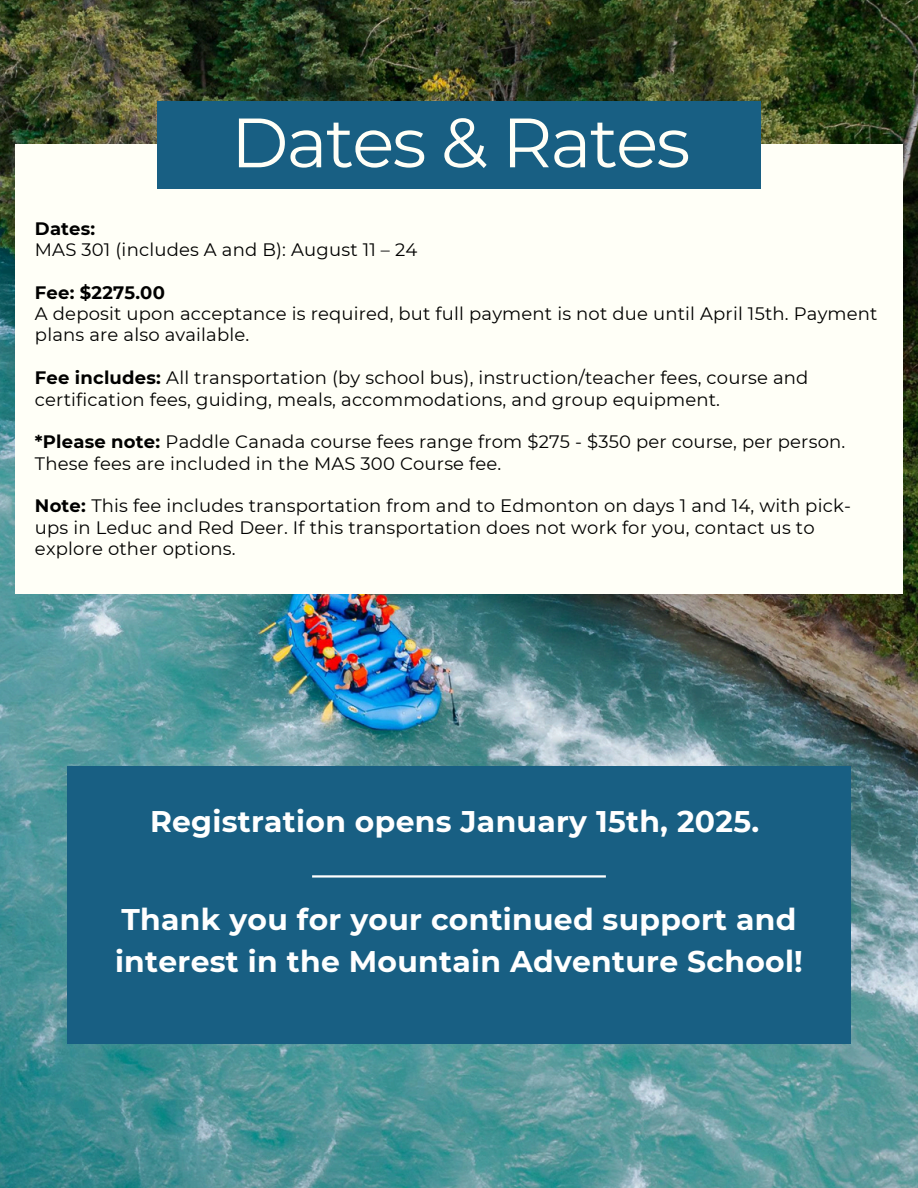
<style>
.page{position:relative;width:918px;height:1188px;background:#fff}
.page>*{position:absolute;margin:0;border:0;box-sizing:border-box;transform-origin:0 0}
.t1{font:69.6px "Montserrat";letter-spacing:-.025em;color:#fffff7}
.t2{font:700 29.85px/41.7px "Montserrat";letter-spacing:.01em;color:#fff}
.t3{font:18px/21.3px "Montserrat";letter-spacing:.01em;color:#000}
.t4{font:700 18px "Montserrat";letter-spacing:.01em;color:#000}
.s1{font-weight:700}
</style>
<div class="page">
<img style="left:0;top:0;width:918px;height:1188px">
<div style="left:15px;top:145px;width:888px;height:449px;background:#fffff7"></div>
<div style="left:157px;top:101px;width:604px;height:87px;background:#185f83"></div>
<div style="left:67px;top:766px;width:784px;height:278px;background:#185f83"></div>
<hr style="left:312px;top:875px;width:294px;height:3px;background:#fff">
<p class="t1" style="left:231px;top:100px;width:461px">Dates &amp; Rates</p>
<h1 class="t4" style="left:35px;top:217px;width:62px">Dates:</h1>
<p class="t3" style="left:35px;top:239px;width:384px">MAS 301 (includes A and B): August 11 – 24</p>
<p class="t4" style="left:35px;top:281px;width:131px">Fee: $2275.00</p>
<p class="t3" style="left:35px;top:303px;width:844px">A deposit upon acceptance is required, but full payment is not due until April 15th. Payment plans are also available.</p>
<p class="t3" style="left:35px;top:367px;width:775px"><span class="s1">Fee includes:</span> All transportation (by school bus), instruction/teacher fees, course and certification fees, guiding, meals, accommodations, and group equipment.</p>
<p class="t3" style="left:35px;top:431px;width:812px"><span class="s1">*Please note:</span> Paddle Canada course fees range from $275 - $350 per course, per person.<br>These fees are included in the MAS 300 Course fee.</p>
<p class="t3" style="left:35px;top:495px;width:817px"><span class="s1">Note:</span> This fee includes transportation from and to Edmonton on days 1 and 14, with pick&shy;ups in Leduc and Red Deer. If this transportation does not work for you, contact us to explore other options.</p>
<p class="t2" style="left:150px;top:801px;width:611px">Registration opens January 15th, 2025.</p>
<h2 class="t2" style="left:115px;top:898px;width:689px">Thank you for your continued support and interest in the Mountain Adventure School!</h2>
</div>
